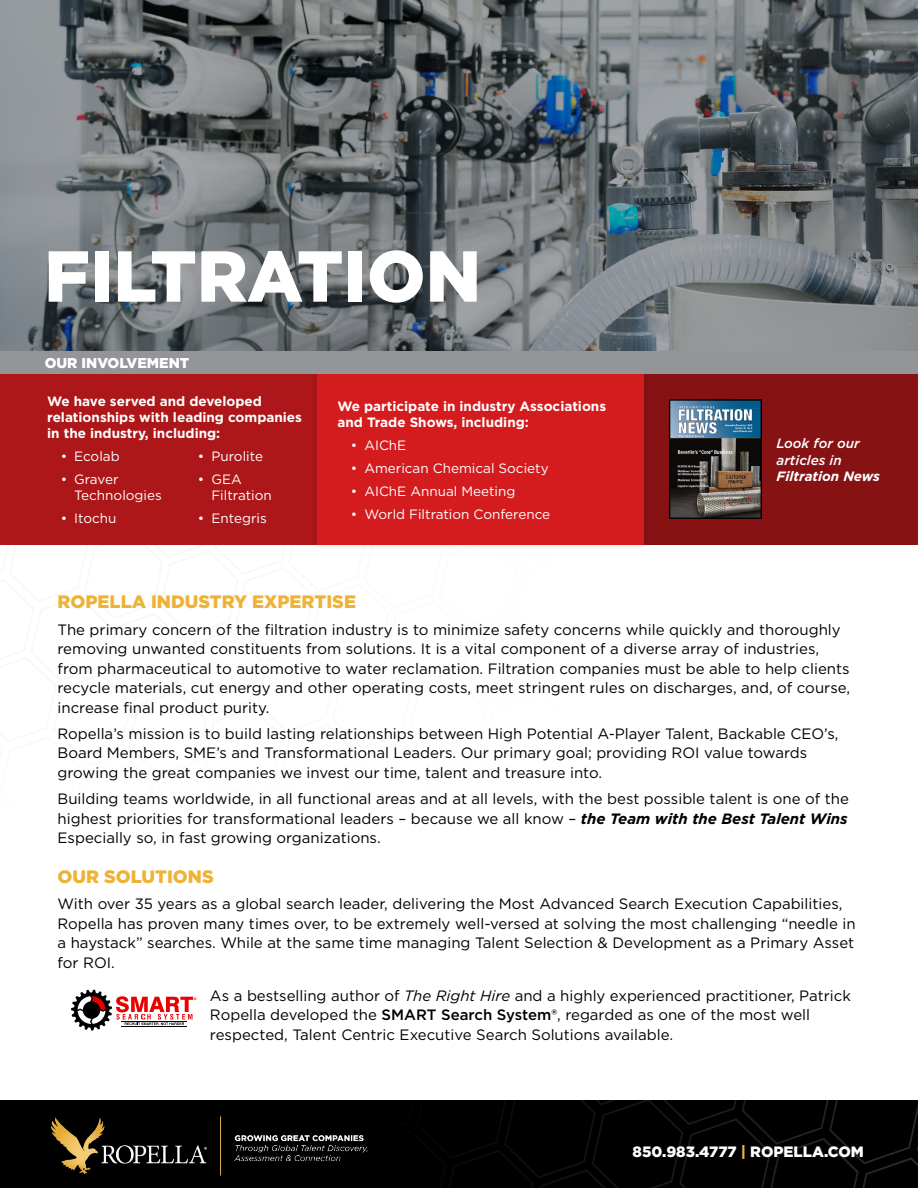
<style>
.page{position:relative;width:918px;height:1188px;background:#fff}
.page>*{position:absolute;margin:0;border:0;box-sizing:border-box;transform-origin:0 0}
.t1{font:900 72px "Gotham";letter-spacing:.005em;color:#fff}
.t2{font:900 18px "Gotham";color:#edb236}
.t3{font:15px/19.5px "Gotham";color:#000}
.t4{font:900 15px "Gotham";color:#fff}
.t5{font:900 14.25px "Gotham";color:#fff}
.t6{font:700 13.5px/16.2px "Gotham";color:#fff}
.t7{font:13.5px/16.2px "Gotham";color:#fff}
.t8{font:italic 500 13.5px/16.2px "Gotham";color:#fff}
.t9{font:italic 700 13.5px "Gotham";color:#fff}
.s1{font-weight:700;font-style:italic}
.s2{font-style:italic}
.s3{font-weight:500}
.s4{color:#edb236}
</style>
<div class="page">
<div style="left:0;top:1101px;width:918px;height:87px;background:#000"></div>
<svg style="left:487px;top:1101px;width:431px;height:87px"></svg>
<svg style="left:71px;top:990px;width:122px;height:40px"></svg>
<svg style="left:0;top:0;width:918px;height:352px;background:#6a7074"></svg>
<div style="left:0;top:374px;width:317px;height:170px;background:#ad1719"></div>
<div style="left:644px;top:374px;width:274px;height:170px;background:#871214"></div>
<img style="left:672px;top:402px;width:87px;height:114px">
<div style="left:670px;top:400px;width:91px;height:118px;border:1px solid #000"></div>
<div style="left:669px;top:400px;width:93px;height:118px;border:1px solid #000"></div>
<div style="left:309px;top:366px;width:343px;height:186px;background:#000;opacity:.15"></div>
<div style="left:317px;top:374px;width:327px;height:170px;background:#d41c1f"></div>
<img style="left:33px;top:1100px;width:362px;height:76px">
<div style="left:0;top:352px;width:918px;height:22px;background:#939598"></div>
<h1 class="t1" style="left:44px;top:227px;width:438px">FILTRATION</h1>
<p class="t5" style="left:45px;top:353px;width:146px">OUR INVOLVEMENT</p>
<p class="t6" style="left:47px;top:393px;width:256px">We have served and developed relationships with leading companies in the industry, including:</p>
<p class="t7" style="left:61px;top:448px;width:60px">• Ecolab</p>
<p class="t7" style="left:74px;top:471px;width:89px;text-indent:-14px">• Graver<br>Technologies</p>
<p class="t7" style="left:61px;top:510px;width:57px">• Itochu</p>
<p class="t7" style="left:198px;top:448px;width:67px">• Purolite</p>
<p class="t7" style="left:211px;top:471px;width:62px;text-indent:-14px">• GEA<br>Filtration</p>
<p class="t7" style="left:198px;top:510px;width:70px">• Entegris</p>
<p class="t6" style="left:337px;top:398px;width:270px">We participate in industry Associations and Trade Shows, including:</p>
<p class="t7" style="left:351px;top:436px;width:57px">• AIChE</p>
<p class="t7" style="left:351px;top:459px;width:199px">• American Chemical Society</p>
<p class="t7" style="left:351px;top:482px;width:166px">• AIChE Annual Meeting</p>
<p class="t7" style="left:351px;top:505px;width:201px">• World Filtration Conference</p>
<p class="t8" style="left:777px;top:435px;width:85px">Look for our articles in</p>
<p class="t9" style="left:777px;top:467px;width:105px">Filtration News</p>
<p class="t2" style="left:58px;top:589px;width:300px">ROPELLA INDUSTRY EXPERTISE</p>
<p class="t3" style="left:58px;top:619px;width:794px">The primary concern of the filtration industry is to minimize safety concerns while quickly and thoroughly removing unwanted constituents from solutions. It is a vital component of a diverse array of industries, from pharmaceutical to automotive to water reclamation. Filtration companies must be able to help clients recycle materials, cut energy and other operating costs, meet stringent rules on discharges, and, of course, increase final product purity.</p>
<p class="t3" style="left:58px;top:723px;width:783px">Ropella’s mission is to build lasting relationships between High Potential A-Player Talent, Backable CEO’s,<br>Board Members, SME’s and Transformational Leaders. Our primary goal; providing ROI value towards growing the great companies we invest our time, talent and treasure into.</p>
<p class="t3" style="left:58px;top:789px;width:793px;text-align:justify">Building teams worldwide, in all functional areas and at all levels, with the best possible talent is one of the highest priorities for transformational leaders – because we all know – <span class="s1">the Team with the Best Talent Wins </span>Especially so, in fast growing organizations.</p>
<p class="t2" style="left:58px;top:864px;width:158px">OUR SOLUTIONS</p>
<p class="t3" style="left:58px;top:894px;width:800px">With over 35 years as a global search leader, delivering the Most Advanced Search Execution Capabilities, Ropella has proven many times over, to be extremely well-versed at solving the most challenging “needle in a haystack” searches. While at the same time managing Talent Selection &amp; Development as a Primary Asset for ROI.</p>
<p class="t3" style="left:210px;top:985px;width:642px;text-indent:-17px"><sub>®</sub> As a bestselling author of <span class="s2">The Right Hire</span> and a highly experienced practitioner, Patrick<br>Ropella developed the <span class="s3">SMART Search System®</span>, regarded as one of the most well respected, Talent Centric Executive Search Solutions available.</p>
<p class="t4" style="left:633px;top:1141px;width:233px">850.983.4777 <span class="s4">|</span> ROPELLA.COM</p>
</div>
